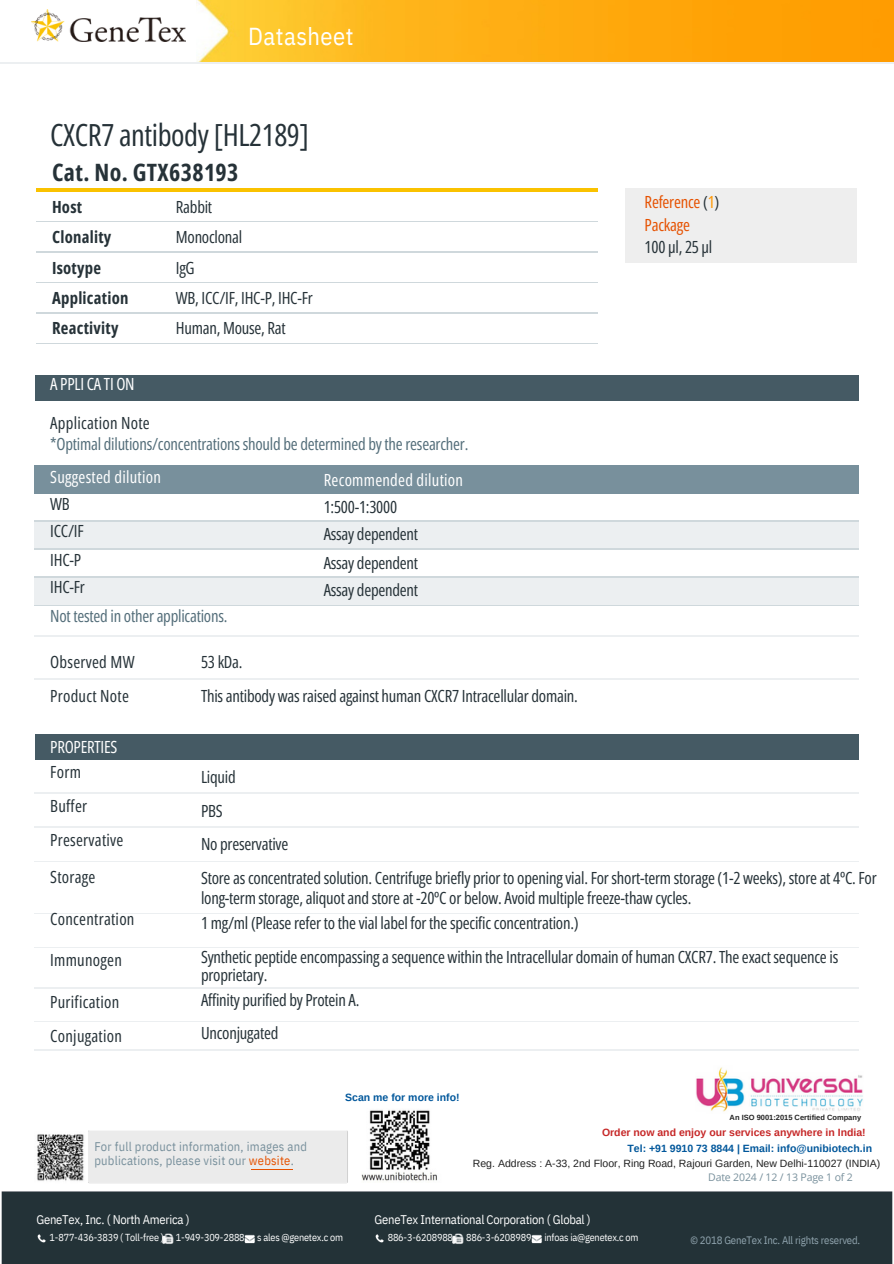
<style>
.page{position:relative;width:894px;height:1264px;background:#fff}
.page>*{position:absolute;margin:0;border:0;box-sizing:border-box;transform-origin:0 0}
.t1{font:30.45px "Open Sans Condensed";letter-spacing:-.015em;color:#263238}
.t2{font:24.45px "IBM Plex Sans Cond";letter-spacing:.02em;color:#fff}
.t3{font:700 23.85px "Open Sans Condensed";letter-spacing:.015em;color:#263238}
.t4{font:16.8px/33.8px "Open Sans Condensed";letter-spacing:-.015em;color:#263238}
.t5{font:16.8px/33.8px "Open Sans Condensed";letter-spacing:.015em;color:#263238}
.t6{font:16.8px/21.3px "Open Sans Condensed";letter-spacing:-.015em;color:#546e7a}
.t7{font:700 16.8px/30.3px "Open Sans Condensed";letter-spacing:.015em;color:#263238}
.t8{font:16.8px/22.5px "Open Sans Condensed";letter-spacing:-.015em;color:#e65100}
.t9{font:16.8px "Open Sans Condensed";letter-spacing:-.015em;color:#fff}
.t10{font:12.6px/14.7px "IBM Plex Sans Cond";letter-spacing:.02em;color:#78909c}
.t11{font:12.6px "IBM Plex Sans Cond";letter-spacing:-.02em;color:#fefefe}
.t12{font:10.8px "IBM Plex Sans Cond";letter-spacing:-.02em;color:#90a4ae}
.t13{font:10.5px "Arimo";color:#212121}
.t14{font:700 10.5px "Arimo";color:#01579b}
.t15{font:700 10.5px "Arimo";color:#c62828}
.t16{font:10.5px "Open Sans";letter-spacing:-.015em;color:#78909c}
.t17{font:10.2px "IBM Plex Sans Cond";letter-spacing:-.02em;color:#fefefe}
.t18{font:700 7.5px "Arimo";color:#212121}
.s1{color:#263238}
.s2{color:#fff}
.s3{color:#ff9600}
.s4{color:#e65100}
</style>
<div class="page">
<hr style="left:36px;top:189px;width:140px;height:2px;background:#fac200">
<hr style="left:176px;top:189px;width:421px;height:2px;background:#fac200">
<hr style="left:36px;top:221px;width:140px;height:1px;background:#cfd8dc">
<hr style="left:176px;top:221px;width:421px;height:1px;background:#cfd8dc">
<hr style="left:36px;top:251px;width:140px;height:1px;background:#cfd8dc">
<hr style="left:176px;top:251px;width:421px;height:1px;background:#cfd8dc">
<hr style="left:36px;top:282px;width:140px;height:1px;background:#cfd8dc">
<hr style="left:176px;top:282px;width:421px;height:1px;background:#cfd8dc">
<hr style="left:36px;top:312px;width:140px;height:1px;background:#cfd8dc">
<hr style="left:176px;top:312px;width:421px;height:1px;background:#cfd8dc">
<hr style="left:36px;top:343px;width:140px;height:1px;background:#cfd8dc">
<hr style="left:176px;top:343px;width:421px;height:1px;background:#cfd8dc">
<div style="left:35px;top:375px;width:823px;height:26px;background:#455a64"></div>
<div style="left:35px;top:734px;width:823px;height:25px;background:#455a64"></div>
<hr style="left:35px;top:635px;width:166px;height:1px;background:#eceff1">
<hr style="left:201px;top:635px;width:657px;height:1px;background:#eceff1">
<hr style="left:35px;top:678px;width:166px;height:1px;background:#eceff1">
<hr style="left:201px;top:678px;width:657px;height:1px;background:#eceff1">
<hr style="left:35px;top:792px;width:166px;height:1px;background:#eceff1">
<hr style="left:201px;top:792px;width:657px;height:1px;background:#eceff1">
<hr style="left:35px;top:827px;width:166px;height:1px;background:#eceff1">
<hr style="left:201px;top:827px;width:657px;height:1px;background:#eceff1">
<hr style="left:35px;top:861px;width:166px;height:1px;background:#eceff1">
<hr style="left:201px;top:861px;width:657px;height:1px;background:#eceff1">
<hr style="left:35px;top:913px;width:166px;height:1px;background:#eceff1">
<hr style="left:201px;top:913px;width:657px;height:1px;background:#eceff1">
<hr style="left:35px;top:947px;width:166px;height:1px;background:#eceff1">
<hr style="left:201px;top:947px;width:657px;height:1px;background:#eceff1">
<hr style="left:35px;top:987px;width:166px;height:1px;background:#eceff1">
<hr style="left:201px;top:987px;width:657px;height:1px;background:#eceff1">
<hr style="left:35px;top:1021px;width:166px;height:1px;background:#eceff1">
<hr style="left:201px;top:1021px;width:657px;height:1px;background:#eceff1">
<hr style="left:35px;top:1049px;width:166px;height:1px;background:#eceff1">
<hr style="left:201px;top:1049px;width:657px;height:1px;background:#eceff1">
<div style="left:35px;top:465px;width:285px;height:28px;background:#78909c"></div>
<div style="left:320px;top:465px;width:538px;height:28px;background:#78909c"></div>
<div style="left:35px;top:520px;width:285px;height:29px;background:#eceff1"></div>
<div style="left:320px;top:520px;width:538px;height:29px;background:#eceff1"></div>
<hr style="left:35px;top:520px;width:285px;height:1px;background:#cfd8dc">
<hr style="left:320px;top:520px;width:538px;height:1px;background:#cfd8dc">
<hr style="left:35px;top:549px;width:285px;height:1px;background:#cfd8dc">
<hr style="left:320px;top:549px;width:538px;height:1px;background:#cfd8dc">
<div style="left:35px;top:577px;width:285px;height:28px;background:#eceff1"></div>
<div style="left:320px;top:577px;width:538px;height:28px;background:#eceff1"></div>
<hr style="left:35px;top:577px;width:285px;height:1px;background:#cfd8dc">
<hr style="left:35px;top:605px;width:285px;height:1px;background:#cfd8dc">
<hr style="left:320px;top:577px;width:538px;height:1px;background:#cfd8dc">
<hr style="left:320px;top:605px;width:538px;height:1px;background:#cfd8dc">
<div style="left:625px;top:188px;width:231px;height:74px;background:#eee"></div>
<img style="left:196px;top:0;width:696px;height:62px">
<hr style="left:0;top:62px;width:194px;height:1px;background:#eceff1">
<hr style="left:194px;top:62px;width:698px;height:1px;background:#eceff1">
<img style="left:31px;top:9px;width:154px;height:33px">
<img style="left:1px;top:1130px;width:892px;height:133px">
<img style="left:35px;top:1131px;width:51px;height:52px">
<hr style="left:251px;top:1168px;width:42px;height:1px;background:#e65100">
<svg style="left:36px;top:1233px;width:12px;height:11px"></svg>
<svg style="left:163px;top:1233px;width:11px;height:11px"></svg>
<svg style="left:244px;top:1233px;width:11px;height:11px"></svg>
<svg style="left:374px;top:1233px;width:11px;height:11px"></svg>
<svg style="left:453px;top:1233px;width:11px;height:11px"></svg>
<svg style="left:531px;top:1233px;width:11px;height:11px"></svg>
<img style="left:696px;top:1067px;width:167px;height:45px">
<img style="left:361px;top:1110px;width:80px;height:72px">
<h4 class="t2" style="left:248px;top:19px;width:107px">Datasheet</h4>
<p class="t1" style="left:50px;top:113px;width:260px">CXCR7 antibody [HL2189]</p>
<h3 class="t3" style="left:52px;top:155px;width:188px">Cat. No. GTX638193</h3>
<h2 class="t7" style="left:52px;top:191px;width:78px">Host<br>Clonality<br>Isotype<br>Application<br>Reactivity</h2>
<h5 class="t4" style="left:176px;top:191px;width:138px;line-height:30.3px">Rabbit<br>Monoclonal<br>IgG<br>WB, ICC/IF, IHC-P, IHC-Fr<br>Human, Mouse, Rat</h5>
<h6 class="t9" style="left:50px;top:372px;width:86px">A PPLI CA TI ON</h6>
<h6 class="t6" style="left:50px;top:411px;width:419px"><span class="s1">Application Note<br></span>*Optimal dilutions/concentrations should be determined by the researcher.</h6>
<h6 class="t5" style="left:50px;top:463px;width:112px;line-height:27.3px"><span class="s2">Suggested dilution<br></span>WB<br>ICC/IF<br>IHC-P<br>IHC-Fr</h6>
<h6 class="t6" style="left:50px;top:604px;width:179px">Not tested in other applications.</h6>
<h6 class="t4" style="left:323px;top:466px;width:141px;line-height:27.3px"><span class="s2">Recommended dilution<br></span>1:500-1:3000<br>Assay dependent<br>Assay dependent<br>Assay dependent</h6>
<h6 class="t5" style="left:50px;top:644px;width:86px">Observed MW<br>Product Note</h6>
<h6 class="t4" style="left:201px;top:644px;width:378px">53 kDa.<br>This antibody was raised against human CXCR7 Intracellular domain.</h6>
<h1 class="t9" style="left:50px;top:735px;width:69px">PROPERTIES</h1>
<h6 class="t8" style="left:644px;top:190px;width:76px">Reference <span class="s1">(</span><span class="s3">1</span><span class="s1">)<br></span>Package<br><span class="s1">100 μl, 25 μl</span></h6>
<p class="t5" style="left:50px;top:754px;width:75px">Form<br>Buffer<br>Preservative</p>
<p class="t5" style="left:50px;top:859px;width:47px">Storage</p>
<p class="t5" style="left:50px;top:901px;width:86px">Concentration</p>
<p class="t5" style="left:50px;top:942px;width:73px">Immunogen</p>
<p class="t5" style="left:50px;top:984px;width:73px">Purification<br>Conjugation</p>
<h6 class="t4" style="left:201px;top:759px;width:677px">Liquid<br>PBS<br>No preservative<br>Store as concentrated solution. Centrifuge briefly prior to opening vial. For short-term storage (1-2 weeks), store at 4ºC. For</h6>
<h6 class="t4" style="left:201px;top:885px;width:491px;line-height:24.8px">long-term storage, aliquot and store at -20ºC or below. Avoid multiple freeze-thaw cycles.<br>1 mg/ml (Please refer to the vial label for the specific concentration.)</h6>
<h6 class="t4" style="left:201px;top:947px;width:638px;line-height:18px">Synthetic peptide encompassing a sequence within the Intracellular domain of human CXCR7. The exact sequence is proprietary.</h6>
<h6 class="t4" style="left:201px;top:982px;width:160px">Affinity purified by Protein A.<br>Unconjugated</h6>
<p class="t14" style="left:345px;top:1091px;width:116px">Scan me for more info!</p>
<p class="t18" style="left:729px;top:1112px;width:133px">An ISO 9001:2015 Certified Company</p>
<h6 class="t10" style="left:94px;top:1138px;width:214px">For full product information, images and publications, please visit our <span class="s4">website</span>.</h6>
<p class="t15" style="left:602px;top:1126px;width:265px">Order now and enjoy our services anywhere in India!</p>
<p class="t14" style="left:627px;top:1142px;width:246px">Tel: +91 9910 73 8844 | Email: info@unibiotech.in</p>
<p class="t13" style="left:472px;top:1157px;width:409px">Reg. Address : A-33, 2nd Floor, Ring Road, Rajouri Garden, New Delhi-110027 (INDIA)</p>
<p class="t16" style="left:708px;top:1169px;width:146px">Date 2024 / 12 / 13 Page 1 of 2</p>
<h6 class="t11" style="left:36px;top:1210px;width:155px">GeneTex, Inc. ( North America )</h6>
<p class="t11" style="left:374px;top:1210px;width:217px">GeneTex International Corporation ( Global )</p>
<p class="t17" style="left:50px;top:1230px;width:116px">1-877-436-3839 ( Toll-free )</p>
<p class="t17" style="left:176px;top:1230px;width:70px">1-949-309-2888</p>
<p class="t17" style="left:257px;top:1230px;width:87px">s ales @genetex.c om</p>
<p class="t17" style="left:387px;top:1230px;width:67px">886-3-6208988</p>
<p class="t17" style="left:466px;top:1230px;width:67px">886-3-6208989</p>
<p class="t17" style="left:544px;top:1230px;width:96px">infoas ia@genetex.c om</p>
<p class="t12" style="left:690px;top:1232px;width:171px">© 2018 GeneTex Inc. All rights reserved.</p>
</div>
